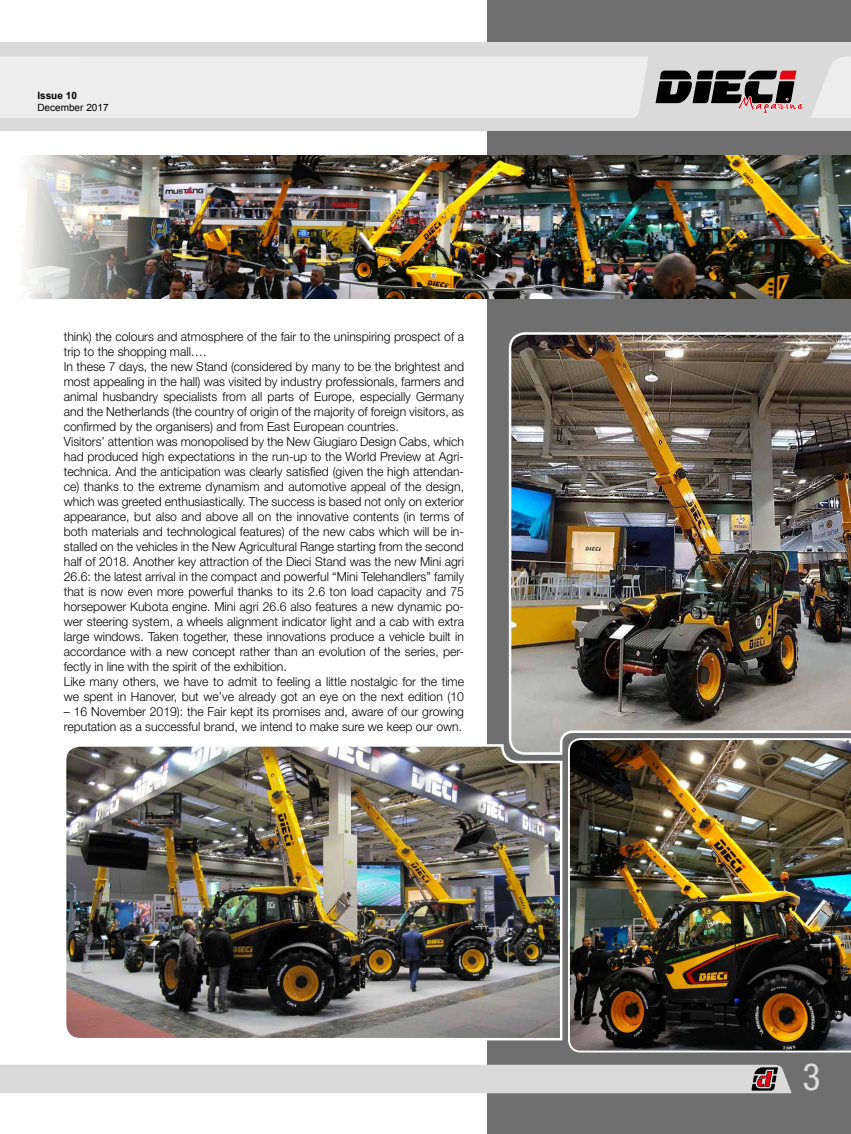
<style>
.page{position:relative;width:851px;height:1134px;background:#fff}
.page>*{position:absolute;margin:0;border:0;box-sizing:border-box;transform-origin:0 0}
.t1{font:condensed 37.5px "Helvetica Neue LT Std";color:#dadada}
.t2{font:300 12.5px/15px "Helvetica Neue LT Std";color:#000}
.t3{font:10px "Arial";color:#000}
.t4{font:700 10px "Arial";color:#000}
</style>
<div class="page">
<div style="left:487px;top:0;width:363px;height:1134px;background:#706f6f"></div>
<div style="left:0;top:43px;width:850px;height:88px;background:#dadada"></div>
<div style="left:1px;top:56px;width:647px;height:62px;background:#ededed"></div>
<svg style="left:655px;top:71px;width:149px;height:43px"></svg>
<div style="left:0;top:1065px;width:791px;height:28px;background:#dadada"></div>
<svg style="left:811px;top:56px;width:39px;height:62px"></svg>
<img style="left:24px;top:156px;width:826px;height:143px">
<img style="left:508px;top:332px;width:342px;height:411px">
<img style="left:66px;top:743px;width:497px;height:298px">
<img style="left:567px;top:737px;width:283px;height:316px">
<p class="t4" style="left:37px;top:89px;width:41px">Issue 10</p>
<p class="t3" style="left:37px;top:102px;width:73px">December 2017</p>
<p class="t2" style="left:64px;top:329px;width:402px">think) the colours and atmosphere of the fair to the uninspiring prospect of a trip to the shopping mall….<br>In these 7 days, the new Stand (considered by many to be the brightest and most appealing in the hall) was visited by industry professionals, farmers and animal husbandry specialists from all parts of Europe, especially Germany and the Netherlands (the country of origin of the majority of foreign visitors, as confirmed by the organisers) and from East European countries.<br>Visitors’ attention was monopolised by the New Giugiaro Design Cabs, which had produced high expectations in the run-up to the World Preview at Agri&shy;technica. And the anticipation was clearly satisfied (given the high attendan&shy;ce) thanks to the extreme dynamism and automotive appeal of the design, which was greeted enthusiastically. The success is based not only on exterior appearance, but also and above all on the innovative contents (in terms of both materials and technological features) of the new cabs which will be in&shy;stalled on the vehicles in the New Agricultural Range starting from the second half of 2018. Another key attraction of the Dieci Stand was the new Mini agri 26.6: the latest arrival in the compact and powerful “Mini Telehandlers” family that is now even more powerful thanks to its 2.6 ton load capacity and 75 horsepower Kubota engine. Mini agri 26.6 also features a new dynamic po&shy;wer steering system, a wheels alignment indicator light and a cab with extra large windows. Taken together, these innovations produce a vehicle built in accordance with a new concept rather than an evolution of the series, per&shy;fectly in line with the spirit of the exhibition.<br>Like many others, we have to admit to feeling a little nostalgic for the time we spent in Hanover, but we’ve already got an eye on the next edition (10</p>
<p class="t2" style="left:64px;top:704px;width:402px">– 16 November 2019): the Fair kept its promises and, aware of our growing reputation as a successful brand, we intend to make sure we keep our own.</p>
<h1 class="t1" style="left:802px;top:1055px;width:20px">3</h1>
</div>
